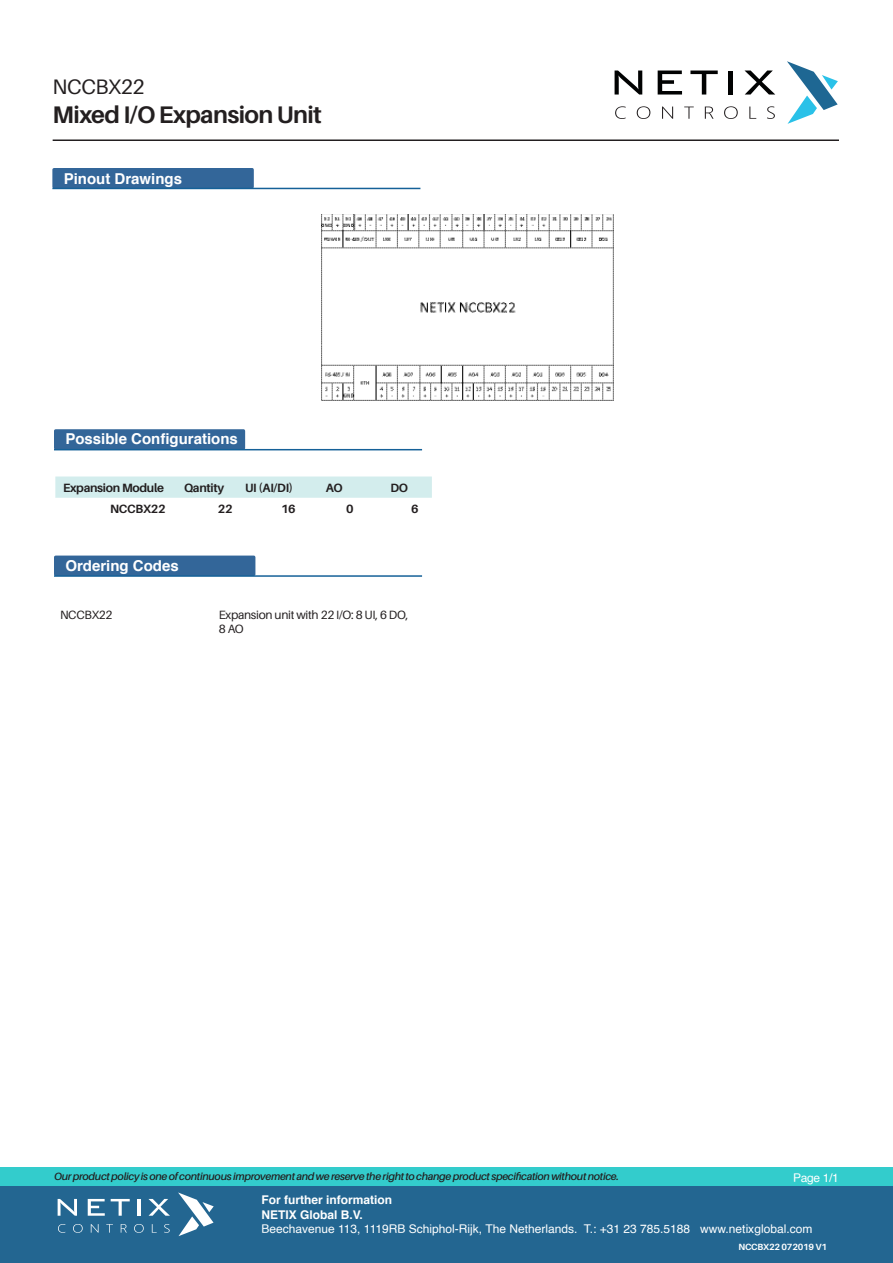
<style>
.page{position:relative;width:893px;height:1263px;background:#fff}
.page>*{position:absolute;margin:0;border:0;box-sizing:border-box;transform-origin:0 0}
.t1{font:700 24px "Aileron";letter-spacing:-.025em;color:#231f20}
.t2{font:21px "Aileron";letter-spacing:-.025em;color:#231f20}
.t3{font:700 15px "Helvetica";color:#fff}
.t4{font:12px "Helvetica";color:#fff}
.t5{font:700 12px "Aileron";letter-spacing:-.025em;color:#231f20}
.t6{font:12px/14.4px "Aileron";letter-spacing:-.025em;color:#231f20}
.t7{font:700 12px "Helvetica";color:#fff}
.t8{font:italic 600 10.5px "Aileron";letter-spacing:-.025em;color:#231f20}
.t9{font:700 9px "Aileron";letter-spacing:-.025em;color:#fff}
</style>
<div class="page">
<svg style="left:787px;top:61px;width:51px;height:63px"></svg>
<svg style="left:615px;top:71px;width:27px;height:24px"></svg>
<svg style="left:658px;top:71px;width:24px;height:24px"></svg>
<svg style="left:690px;top:71px;width:28px;height:24px"></svg>
<hr style="left:729px;top:71px;width:4px;height:24px;background:#010202">
<svg style="left:744px;top:71px;width:31px;height:24px"></svg>
<svg style="left:615px;top:106px;width:11px;height:13px"></svg>
<svg style="left:637px;top:106px;width:13px;height:13px"></svg>
<svg style="left:662px;top:107px;width:11px;height:12px"></svg>
<svg style="left:684px;top:107px;width:10px;height:12px"></svg>
<svg style="left:705px;top:107px;width:9px;height:12px"></svg>
<svg style="left:724px;top:106px;width:14px;height:13px"></svg>
<svg style="left:749px;top:107px;width:7px;height:12px"></svg>
<svg style="left:767px;top:106px;width:8px;height:13px"></svg>
<hr style="left:53px;top:139px;width:786px;height:2px;background:#231f20">
<div style="left:54px;top:556px;width:201px;height:20px;background:#369;border-radius:2px"></div>
<hr style="left:54px;top:575px;width:368px;height:2px;background:#156198">
<div style="left:0;top:1187px;width:893px;height:76px;background:#236691"></div>
<svg style="left:178px;top:1192px;width:36px;height:44px"></svg>
<svg style="left:58px;top:1199px;width:19px;height:17px"></svg>
<svg style="left:88px;top:1199px;width:17px;height:17px"></svg>
<svg style="left:111px;top:1199px;width:19px;height:17px"></svg>
<hr style="left:137px;top:1199px;width:3px;height:17px;background:#fff">
<svg style="left:148px;top:1199px;width:22px;height:17px"></svg>
<svg style="left:58px;top:1224px;width:7px;height:9px"></svg>
<svg style="left:73px;top:1224px;width:10px;height:9px"></svg>
<svg style="left:91px;top:1224px;width:8px;height:8px"></svg>
<svg style="left:106px;top:1224px;width:7px;height:8px"></svg>
<svg style="left:121px;top:1224px;width:6px;height:8px"></svg>
<svg style="left:134px;top:1224px;width:10px;height:9px"></svg>
<svg style="left:164px;top:1224px;width:6px;height:9px"></svg>
<div style="left:0;top:1167px;width:893px;height:19px;background:#3cc"></div>
<div style="left:52px;top:168px;width:202px;height:20px;background:#369;border-radius:2px"></div>
<hr style="left:52px;top:188px;width:368px;height:1px;background:#156198">
<img style="left:322px;top:214px;width:292px;height:186px">
<div style="left:54px;top:429px;width:191px;height:21px;background:#369;border-radius:2px"></div>
<hr style="left:54px;top:449px;width:368px;height:1px;background:#156198">
<svg style="left:55px;top:476px;width:377px;height:22px;background:#d4eded"></svg>
<p class="t2" style="left:53px;top:76px;width:93px">NCCBX22</p>
<p class="t1" style="left:53px;top:101px;width:271px">Mixed I/O Expansion Unit</p>
<p class="t3" style="left:64px;top:166px;width:120px">Pinout Drawings</p>
<p class="t3" style="left:65px;top:427px;width:174px">Possible Configurations</p>
<p class="t5" style="left:63px;top:481px;width:102px">Expansion Module</p>
<p class="t5" style="left:184px;top:481px;width:42px">Qantity</p>
<p class="t5" style="left:245px;top:481px;width:50px">UI (AI/DI)</p>
<p class="t5" style="left:326px;top:481px;width:18px">AO</p>
<p class="t5" style="left:390px;top:481px;width:19px">DO</p>
<p class="t5" style="left:110px;top:502px;width:57px">NCCBX22</p>
<p class="t5" style="left:218px;top:502px;width:16px">22</p>
<p class="t5" style="left:281px;top:502px;width:16px">16</p>
<p class="t5" style="left:346px;top:502px;width:9px">0</p>
<p class="t5" style="left:411px;top:502px;width:9px">6</p>
<p class="t3" style="left:65px;top:554px;width:115px">Ordering Codes</p>
<p class="t6" style="left:60px;top:608px;width:54px">NCCBX22</p>
<p class="t6" style="left:219px;top:608px;width:191px">Expansion unit with 22 I/O: 8 UI, 6 DO,<br>8 AO</p>
<p class="t8" style="left:54px;top:1170px;width:567px">Our product policy is one of continuous improvement and we reserve the right to change product specification without notice.</p>
<p class="t4" style="left:793px;top:1168px;width:47px">Page 1/1</p>
<p class="t7" style="left:261px;top:1190px;width:132px">For further information</p>
<p class="t7" style="left:261px;top:1205px;width:103px">NETIX Global B.V.</p>
<p class="t4" style="left:261px;top:1219px;width:552px">Beechavenue 113, 1119RB Schiphol-Rijk, The Netherlands. T.: +31 23 785.5188 www.netixglobal.com</p>
<p class="t9" style="left:738px;top:1242px;width:90px">NCCBX22 072019 V1</p>
</div>
